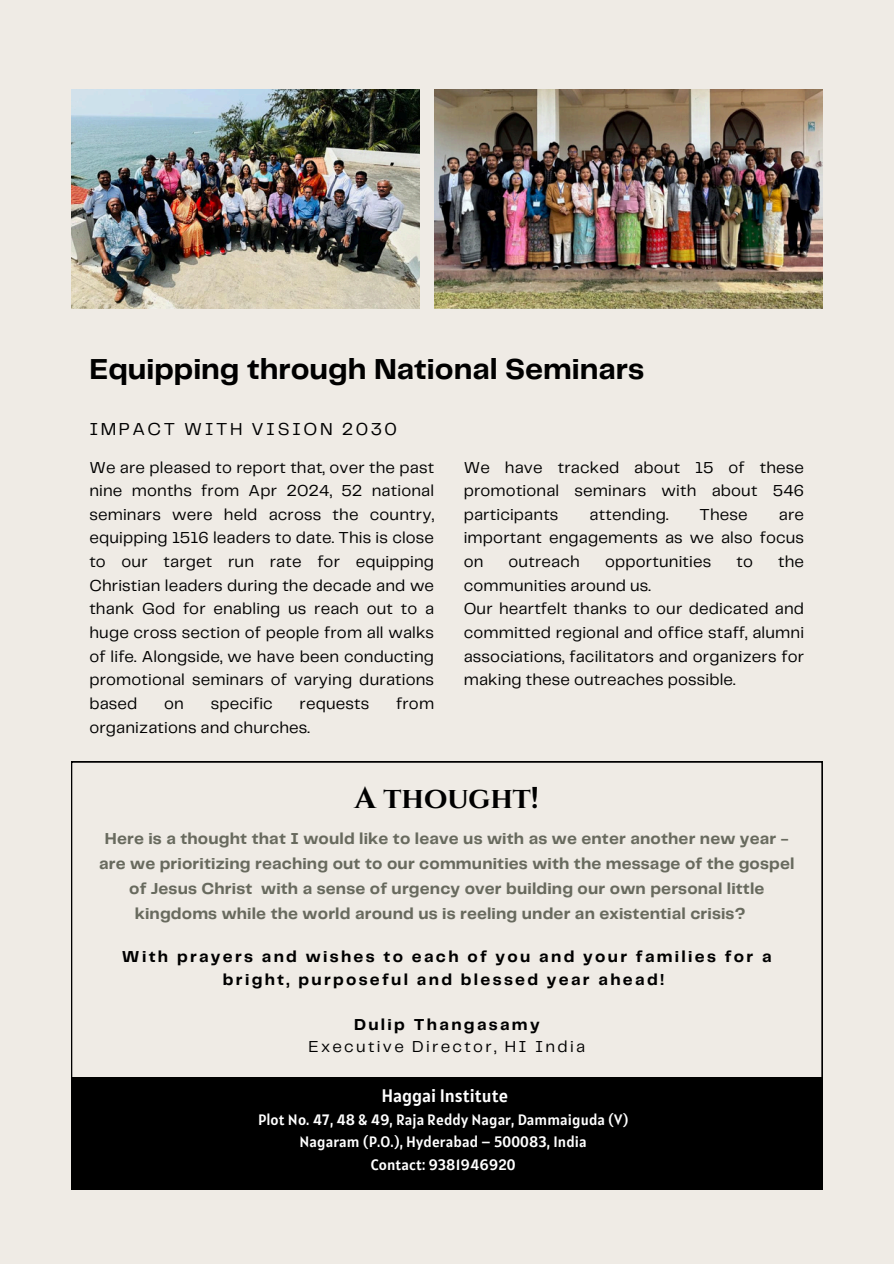
<style>
.page{position:relative;width:894px;height:1264px;background:#fff}
.page>*{position:absolute;margin:0;border:0;box-sizing:border-box;transform-origin:0 0}
.t1{font:700 30px "Telegraf";color:#000}
.t2{font:700 30px "Cinzel";color:#000}
.t3{font:18px "Telegraf";letter-spacing:.14em;color:#000}
.t4{font:18px "Alatsi";color:#fff}
.t5{font:16.5px/23.7px "Telegraf";letter-spacing:.01em;color:#000;text-align:justify}
.t6{font:700 16.5px "Telegraf";letter-spacing:.01em;color:#686a5e}
.t7{font:700 16.5px/22.5px "Telegraf";letter-spacing:.14em;color:#000;text-align:center}
.t8{font:16.5px/22.5px "Telegraf";letter-spacing:.14em;color:#000;text-align:center}
.t9{font:15px "Alatsi";letter-spacing:.01em;color:#fff}
.s1{font-weight:700}
</style>
<div class="page">
<div style="left:0;top:0;width:893px;height:1263px;background:#efebe5"></div>
<svg style="left:71px;top:761px;width:750px;height:316px"></svg>
<div style="left:71px;top:1077px;width:751px;height:112px;background:#000"></div>
<img style="left:71px;top:89px;width:348px;height:220px">
<img style="left:434px;top:89px;width:388px;height:220px">
<h4 class="t1" style="left:89px;top:356px;width:556px">Equipping through National Seminars</h4>
<h4 class="t3" style="left:89px;top:421px;width:309px">IMPACT WITH VISION 2030</h4>
<h1 class="t5" style="left:89px;top:456px;width:346px">We are pleased to report that, over the past nine months from Apr 2024, 52 national seminars were held across the country, equipping 1516 leaders to date. This is close to our target run rate for equipping Christian leaders during the decade and we thank God for enabling us reach out to a huge cross section of people from all walks of life. Alongside, we have been conducting promotional seminars of varying durations based</h1>
<h1 class="t5" style="left:164px;top:692px;width:21px">on</h1>
<h1 class="t5" style="left:211px;top:692px;width:64px">specific</h1>
<h1 class="t5" style="left:299px;top:692px;width:71px">requests</h1>
<h1 class="t5" style="left:396px;top:692px;width:39px">from</h1>
<h1 class="t5" style="left:89px;top:716px;width:222px">organizations and churches.</h1>
<h2 class="t5" style="left:463px;top:456px;width:342px">We have tracked about 15 of these promotional seminars with about 546 participants</h2>
<h2 class="t5" style="left:589px;top:503px;width:80px">attending.</h2>
<h2 class="t5" style="left:699px;top:503px;width:50px">These</h2>
<h2 class="t5" style="left:463px;top:503px;width:342px;text-indent:315px">are important engagements as we also focus on</h2>
<h2 class="t5" style="left:508px;top:550px;width:73px">outreach</h2>
<h2 class="t5" style="left:605px;top:550px;width:108px">opportunities</h2>
<h2 class="t5" style="left:736px;top:550px;width:18px">to</h2>
<h2 class="t5" style="left:778px;top:550px;width:27px">the</h2>
<h2 class="t5" style="left:463px;top:574px;width:342px;text-align:left">communities around us.<br>Our heartfelt thanks to our dedicated and committed regional and office staff, alumni associations, facilitators and organizers for making these outreaches possible.</h2>
<p class="t2" style="left:354px;top:779px;width:186px">A thought!</p>
<p class="t6" style="left:105px;top:831px;width:685px">Here is a thought that I would like to leave us with as we enter another new year -</p>
<p class="t6" style="left:99px;top:856px;width:696px">are we prioritizing reaching out to our communities with the message of the gospel</p>
<p class="t6" style="left:129px;top:881px;width:636px">of Jesus Christ with a sense of urgency over building our own personal little</p>
<p class="t6" style="left:135px;top:906px;width:612px">kingdoms while the world around us is reeling under an existential crisis?</p>
<h4 class="t7" style="left:122px;top:946px;width:651px">With prayers and wishes to each of you and your families for a bright, purposeful and blessed year ahead!</h4>
<p class="t8" style="left:308px;top:1013px;width:278px"><span class="s1">Dulip Thangasamy<br></span>Executive Director, HI India</p>
<h4 class="t4" style="left:381px;top:1084px;width:128px">Haggai Institute</h4>
<h1 class="t9" style="left:258px;top:1109px;width:372px">Plot No. 47, 48 &amp; 49, Raja Reddy Nagar, Dammaiguda (V)</h1>
<h3 class="t9" style="left:299px;top:1132px;width:288px">Nagaram (P.O.), Hyderabad – 500083, India</h3>
<h3 class="t9" style="left:370px;top:1154px;width:146px">Contact: 9381946920</h3>
</div>
